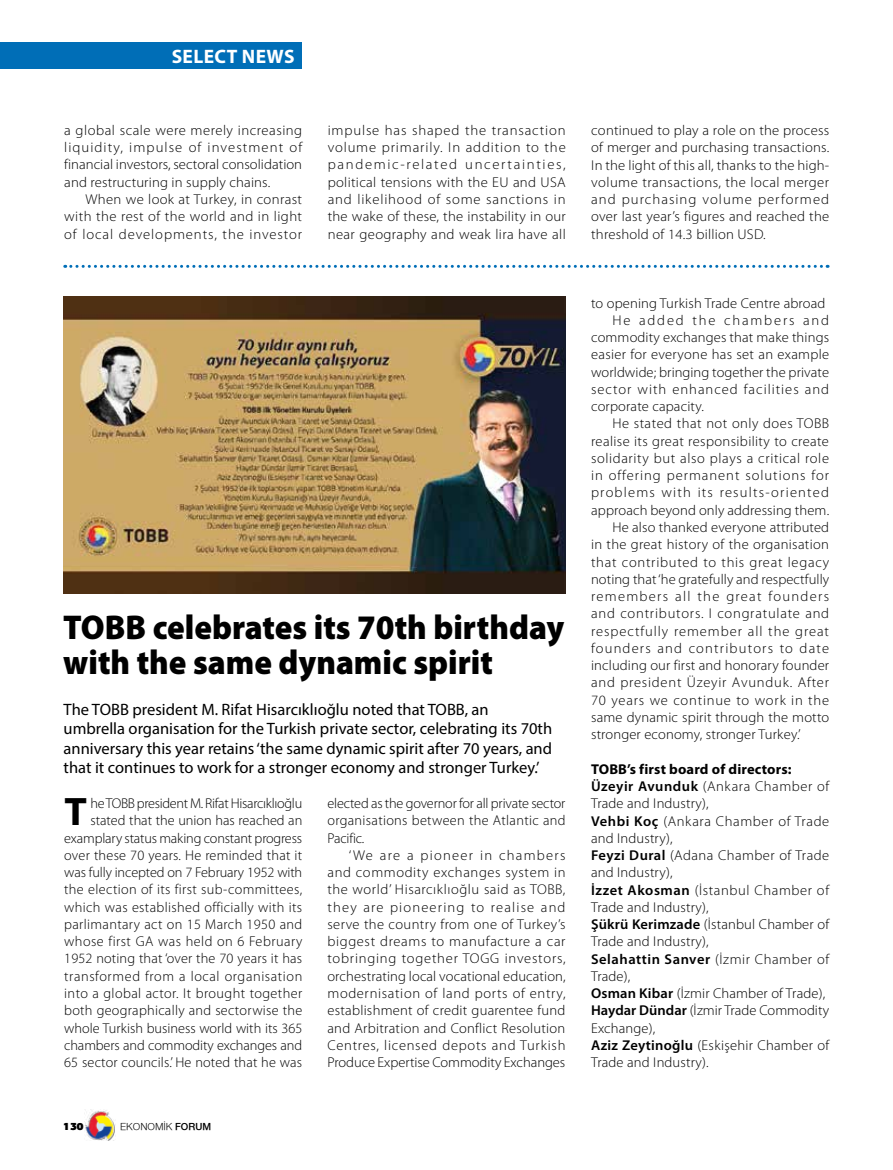
<style>
.page{position:relative;width:893px;height:1170px;background:#fff}
.page>*{position:absolute;margin:0;border:0;box-sizing:border-box;transform-origin:0 0}
.t1{font:700 39.9px "Myriad Pro";color:#000}
.t2{font:900 34.5px/34.5px "Myriad Pro";color:#000;scale:.95 1}
.t3{font:700 19.5px "Myriad Pro";letter-spacing:.02em;color:#fff}
.t4{font:16.5px/19.5px "Myriad Pro";color:#000}
.t5{font:300 14.25px/17.2px "Myriad Pro";letter-spacing:.02em;color:#000;text-align:justify}
.t6{font:300 14.25px "Myriad Pro";letter-spacing:.055em;color:#000}
.t7{font:300 14.25px "Myriad Pro";letter-spacing:.065em;color:#000}
.t8{font:300 14.25px "Myriad Pro";letter-spacing:.045em;color:#000}
.t9{font:300 14.25px "Myriad Pro";letter-spacing:.05em;color:#000}
.t10{font:300 14.25px "Myriad Pro";letter-spacing:.07em;color:#000}
.t11{font:300 14.25px "Myriad Pro";letter-spacing:.085em;color:#000}
.t12{font:300 14.25px "Myriad Pro";letter-spacing:.08em;color:#000}
.t13{font:300 14.25px "Myriad Pro";letter-spacing:.09em;color:#000}
.t14{font:300 14.25px "Myriad Pro";letter-spacing:.125em;color:#000}
.t15{font:10.5px "Nimbus Sans Novus";color:#000}
.t16{font:900 10.5px "PF Agora Sans Pro";color:#000}
.s1{font-weight:600}
.s2{font-weight:700}
</style>
<div class="page">
<img style="left:84px;top:1109px;width:32px;height:31px">
<div style="left:0;top:43px;width:302px;height:26px;background:#006eb7"></div>
<img style="left:63px;top:296px;width:502px;height:297px">
<svg style="left:65px;top:265px;width:763px;height:3px"></svg>
<h3 class="t3" style="left:172px;top:45px;width:125px">SELECT NEWS</h3>
<p class="t5" style="left:64px;top:122px;width:240px">a global scale were merely increasing liquidity, impulse of investment of financial investors, sectoral consolidation and restructuring in supply chains.</p>
<p class="t5" style="left:64px;top:191px;width:240px;text-indent:21px">When we look at Turkey, in conrast with the rest of the world and in light of local developments, the investor</p>
<p class="t5" style="left:328px;top:122px;width:240px">impulse has shaped the transaction volume primarily. In addition to the pandemic-related uncertainties, political tensions with the EU and USA and likelihood of some sanctions in the wake of these, the instability in our near geography and weak lira have all</p>
<p class="t5" style="left:591px;top:122px;width:240px">continued to play a role on the process of merger and purchasing transactions.<br>In the light of this all, thanks to the high&shy;volume transactions, the local merger and purchasing volume performed over last year’s figures and reached the threshold of 14.3 billion USD.</p>
<h2 class="t2" style="left:63px;top:610px;width:529px">TOBB celebrates its 70th birthday with the same dynamic spirit</h2>
<p class="t4" style="left:64px;top:699px;width:490px">The TOBB president M. Rifat Hisarcıklıoğlu noted that TOBB, an umbrella organisation for the Turkish private sector, celebrating its 70th anniversary this year retains ‘the same dynamic spirit after 70 years, and that it continues to work for a stronger economy and stronger Turkey.’</p>
<p class="t5" style="left:64px;top:794px;width:240px;text-align:right">he TOBB president M. Rifat Hisarcıklıoğlu stated that the union has reached an examplary status making constant progress over these 70 years. He reminded that it was fully incepted on 7 February 1952 with the election of its first sub-committees, which was established officially with its parlimantary act on 15 March 1950 and whose first GA was held on 6 February 1952 noting that ‘over the 70 years it has transformed from a local organisation into a global actor. It brought together both geographically and sectorwise the whole Turkish business world with its 365 chambers and commodity exchanges and 65 sector councils.’ He noted that he was</p>
<p class="t5" style="left:327px;top:795px;width:240px">elected as the governor for all private sector organisations between the Atlantic and Pacific.</p>
<h1 class="t1" style="left:65px;top:789px;width:24px">T</h1>
<p class="t5" style="left:327px;top:846px;width:240px;text-indent:21px">‘We are a pioneer in chambers and commodity exchanges system in the world’ Hisarcıklıoğlu said as TOBB, they are pioneering to realise and serve the country from one of Turkey’s biggest dreams to manufacture a car tobringing together TOGG investors, orchestrating local vocational education, modernisation of land ports of entry, establishment of credit guarentee fund and Arbitration and Conflict Resolution Centres, licensed depots and Turkish Produce Expertise Commodity Exchanges</p>
<p class="t16" style="left:63px;top:1119px;width:22px">130</p>
<p class="t15" style="left:120px;top:1120px;width:93px">EKONOMİK <span class="s1">FORUM</span></p>
<p class="t5" style="left:591px;top:294px;width:236px">to opening Turkish Trade Centre abroad</p>
<p class="t14" style="left:612px;top:312px;width:218px">He added the chambers and</p>
<p class="t5" style="left:591px;top:329px;width:240px">commodity exchanges that make things</p>
<p class="t5" style="left:591px;top:346px;width:240px">easier for everyone has set an example</p>
<p class="t5" style="left:591px;top:363px;width:239px">worldwide; bringing together the private</p>
<p class="t10" style="left:591px;top:381px;width:239px">sector with enhanced facilities and</p>
<p class="t5" style="left:591px;top:398px;width:114px">corporate capacity.</p>
<p class="t5" style="left:612px;top:415px;width:218px">He stated that not only does TOBB</p>
<p class="t5" style="left:591px;top:432px;width:239px">realise its great responsibility to create</p>
<p class="t8" style="left:591px;top:450px;width:239px">solidarity but also plays a critical role</p>
<p class="t7" style="left:591px;top:467px;width:239px">in offering permanent solutions for</p>
<p class="t11" style="left:591px;top:485px;width:239px">problems with its results-oriented</p>
<p class="t5" style="left:591px;top:501px;width:240px">approach beyond only addressing them.</p>
<p class="t5" style="left:612px;top:519px;width:218px">He also thanked everyone attributed</p>
<p class="t5" style="left:591px;top:536px;width:239px">in the great history of the organisation</p>
<p class="t9" style="left:591px;top:554px;width:240px">that contributed to this great legacy</p>
<p class="t5" style="left:591px;top:570px;width:240px">noting that ‘he gratefully and respectfully</p>
<p class="t13" style="left:591px;top:588px;width:239px">remembers all the great founders</p>
<p class="t6" style="left:591px;top:605px;width:240px">and contributors. I congratulate and</p>
<p class="t7" style="left:591px;top:623px;width:239px">respectfully remember all the great</p>
<p class="t12" style="left:591px;top:640px;width:239px">founders and contributors to date</p>
<p class="t5" style="left:591px;top:657px;width:240px">including our first and honorary founder</p>
<p class="t6" style="left:591px;top:674px;width:239px">and president Üzeyir Avunduk. After</p>
<p class="t6" style="left:591px;top:692px;width:240px">70 years we continue to work in the</p>
<p class="t5" style="left:591px;top:708px;width:240px">same dynamic spirit through the motto</p>
<p class="t5" style="left:591px;top:726px;width:211px">stronger economy, stronger Turkey.’</p>
<p class="t5" style="left:591px;top:760px;width:240px;text-align:left"><span class="s2">TOBB’s first board of directors:<br></span><span class="s1">Üzeyir Avunduk</span> (Ankara Chamber of<br>Trade and Industry),<br><span class="s1">Vehbi Koç</span> (Ankara Chamber of Trade and Industry),<br><span class="s1">Feyzi Dural</span> (Adana Chamber of Trade and Industry),<br><span class="s1">İzzet Akosman</span> (İstanbul Chamber of<br>Trade and Industry),<br><span class="s1">Şükrü Kerimzade</span> (İstanbul Chamber of<br>Trade and Industry),<br><span class="s1">Selahattin Sanver</span> (İzmir Chamber of<br>Trade),<br><span class="s1">Osman Kibar</span> (İzmir Chamber of Trade),<br><span class="s1">Haydar Dündar</span> (İzmir Trade Commodity<br>Exchange),<br><span class="s1">Aziz Zeytinoğlu</span> (Eskişehir Chamber of<br>Trade and Industry).</p>
</div>
